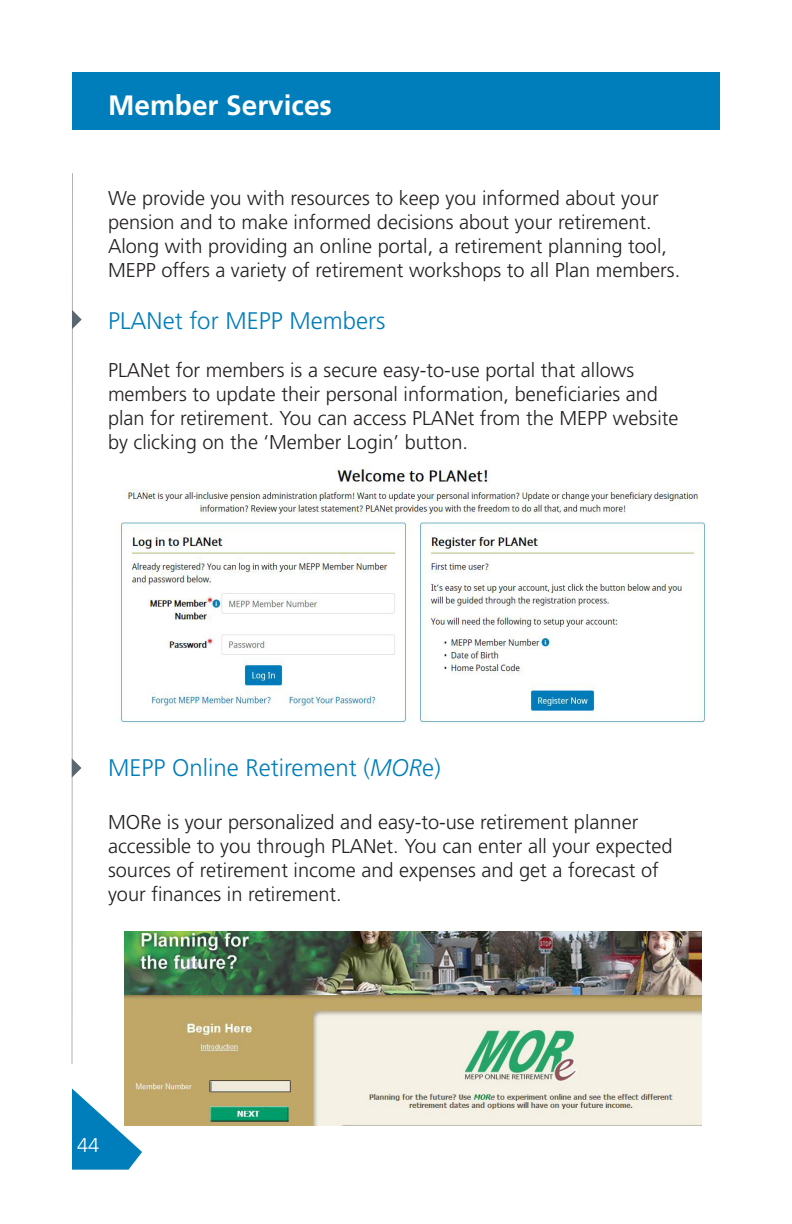
<style>
.page{position:relative;width:792px;height:1224px;background:#fff}
.page>*{position:absolute;margin:0;border:0;box-sizing:border-box;transform-origin:0 0}
.TOC_Headings{font:700 28px "Frutiger LT Std";color:#fff}
.Subhead1{font:300 24px "Frutiger LT Std";color:#007dbb}
.Subhead1-2{font:300 20px/24px "Frutiger LT Std";color:#231f20}
.t1{font:300 20px "Frutiger LT Std";color:#fff}
.s1{font-style:italic}
</style>
<div class="page">
<svg style="left:72px;top:1088px;width:70px;height:82px"></svg>
<div style="left:72px;top:72px;width:648px;height:58px;background:#007dbb"></div>
<hr style="left:72px;top:173px;width:1px;height:891px;background:#5a6670">
<svg style="left:72px;top:310px;width:10px;height:19px"></svg>
<img style="left:124px;top:931px;width:577px;height:195px">
<svg style="left:72px;top:758px;width:9px;height:20px"></svg>
<img style="left:116px;top:467px;width:590px;height:257px">
<p class="TOC_Headings" style="left:108px;top:89px;width:226px">Member Services</p>
<p class="Subhead1-2" style="left:108px;top:186px;width:574px">We provide you with resources to keep you informed about your pension and to make informed decisions about your retirement.<br>Along with providing an online portal, a retirement planning tool, MEPP offers a variety of retirement workshops to all Plan members.</p>
<p class="Subhead1" style="left:108px;top:308px;width:279px">PLANet for MEPP Members</p>
<p class="Subhead1-2" style="left:108px;top:359px;width:572px">PLANet for members is a secure easy-to-use portal that allows members to update their personal information, beneficiaries and plan for retirement. You can access PLANet from the MEPP website by clicking on the ‘Member Login’ button.</p>
<p class="Subhead1" style="left:108px;top:754px;width:334px">MEPP Online Retirement (<span class="s1">MOR</span>e)</p>
<p class="Subhead1-2" style="left:108px;top:810px;width:566px">MORe is your personalized and easy-to-use retirement planner accessible to you through PLANet. You can enter all your expected sources of retirement income and expenses and get a forecast of your finances in retirement.</p>
<p class="t1" style="left:77px;top:1134px;width:24px">44</p>
</div>
